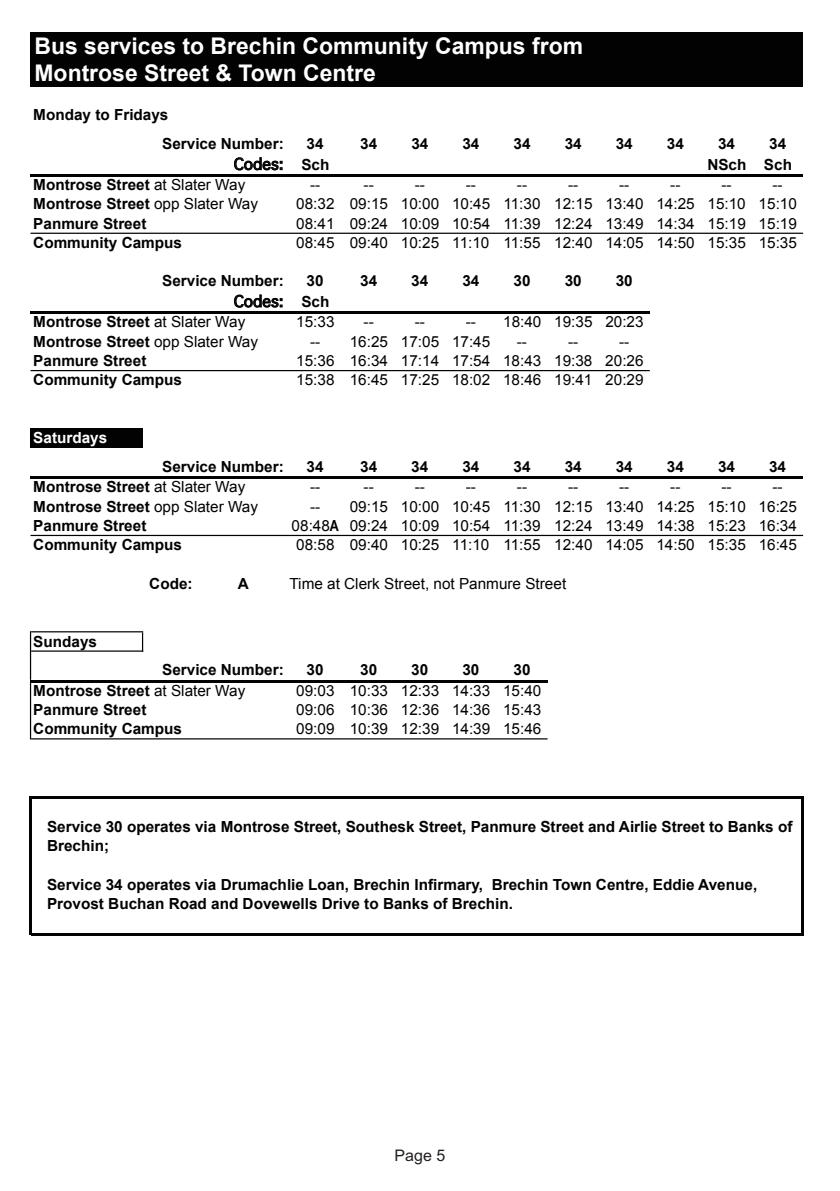
<style>
.page{position:relative;width:840px;height:1191px;background:#fff}
.page>*{position:absolute;margin:0;border:0;box-sizing:border-box;transform-origin:0 0}
.t1{font:700 23px/27px "Arial";color:#fff}
.t2{font:16px "Arial";color:#231f20}
.t3{font:700 15.2px/19.2px "Arial";color:#020202}
.t4{font:15.2px "Arial";color:#020202}
.t5{font:15.2px "Geneva";color:#020202}
.t6{font:700 15.2px "Arial";color:#fff}
.s1{font-family:"Arial";font-weight:700}
.s2{font-weight:400}
.s3{font-family:"Arial Narrow";font-weight:700}
</style>
<div class="page">
<div style="left:31px;top:33px;width:771px;height:54px;background:#020202"></div>
<div style="left:31px;top:428px;width:112px;height:20px;background:#020202"></div>
<hr style="left:30px;top:631px;width:1px;height:49px;background:#020202">
<hr style="left:30px;top:682px;width:1px;height:57px;background:#020202">
<hr style="left:29px;top:796px;width:3px;height:139px;background:#020202">
<svg style="left:142px;top:632px;width:1px;height:18px"></svg>
<hr style="left:801px;top:799px;width:2px;height:136px;background:#020202">
<hr style="left:31px;top:174px;width:771px;height:3px;background:#020202">
<hr style="left:31px;top:233px;width:771px;height:1px;background:#020202">
<hr style="left:31px;top:311px;width:618px;height:3px;background:#020202">
<hr style="left:31px;top:370px;width:618px;height:1px;background:#020202">
<hr style="left:31px;top:476px;width:771px;height:3px;background:#020202">
<hr style="left:31px;top:535px;width:771px;height:1px;background:#020202">
<hr style="left:31px;top:631px;width:112px;height:1px;background:#020202">
<hr style="left:31px;top:650px;width:112px;height:1px;background:#020202">
<hr style="left:30px;top:680px;width:517px;height:2px;background:#020202">
<hr style="left:31px;top:738px;width:516px;height:1px;background:#020202">
<hr style="left:32px;top:796px;width:771px;height:3px;background:#020202">
<hr style="left:32px;top:932px;width:771px;height:3px;background:#020202">
<h1 class="t1" style="left:34px;top:32px;width:549px">Bus services to Brechin Community Campus from<br>Montrose Street &amp; Town Centre</h1>
<p class="t3" style="left:162px;top:101px;width:123px;line-height:28.8px;text-indent:-129px">Monday to Fridays<br>Service Number:</p>
<p class="t3" style="left:306px;top:134px;width:19px">34</p>
<p class="t3" style="left:360px;top:134px;width:19px">34</p>
<p class="t3" style="left:411px;top:134px;width:19px">34</p>
<p class="t3" style="left:462px;top:134px;width:19px">34</p>
<p class="t3" style="left:513px;top:134px;width:19px">34</p>
<p class="t3" style="left:564px;top:134px;width:19px">34</p>
<p class="t3" style="left:615px;top:134px;width:19px">34</p>
<p class="t3" style="left:666px;top:134px;width:19px">34</p>
<p class="t3" style="left:717px;top:134px;width:19px">34</p>
<p class="t3" style="left:768px;top:134px;width:19px">34</p>
<p class="t5" style="left:234px;top:154px;width:97px">Codes: <span class="s1">Sch</span></p>
<p class="t3" style="left:707px;top:155px;width:86px">NSch Sch</p>
<p class="t3" style="left:33px;top:175px;width:213px">Montrose Street <span class="s2">at Slater Way</span></p>
<p class="t4" style="left:310px;top:176px;width:12px">--</p>
<p class="t4" style="left:363px;top:176px;width:12px">--</p>
<p class="t4" style="left:414px;top:176px;width:12px">--</p>
<p class="t4" style="left:465px;top:176px;width:12px">--</p>
<p class="t4" style="left:516px;top:176px;width:12px">--</p>
<p class="t4" style="left:567px;top:176px;width:12px">--</p>
<p class="t4" style="left:618px;top:176px;width:12px">--</p>
<p class="t4" style="left:670px;top:176px;width:12px">--</p>
<p class="t4" style="left:721px;top:176px;width:12px">--</p>
<p class="t4" style="left:772px;top:176px;width:12px">--</p>
<p class="t3" style="left:33px;top:194px;width:226px">Montrose Street <span class="s2">opp Slater Way</span></p>
<p class="t4" style="left:296px;top:196px;width:502px">08:32 09:15 10:00 10:45 11:30 12:15 13:40 14:25 15:10 15:10</p>
<p class="t3" style="left:33px;top:214px;width:115px">Panmure Street</p>
<p class="t4" style="left:296px;top:215px;width:502px">08:41 09:24 10:09 10:54 11:39 12:24 13:49 14:34 15:19 15:19</p>
<p class="t3" style="left:33px;top:233px;width:150px">Community Campus</p>
<p class="t4" style="left:296px;top:234px;width:502px">08:45 09:40 10:25 11:10 11:55 12:40 14:05 14:50 15:35 15:35</p>
<p class="t3" style="left:162px;top:272px;width:123px">Service Number:</p>
<p class="t3" style="left:306px;top:272px;width:19px">30</p>
<p class="t3" style="left:360px;top:272px;width:19px">34</p>
<p class="t3" style="left:411px;top:272px;width:19px">34</p>
<p class="t3" style="left:462px;top:272px;width:19px">34</p>
<p class="t3" style="left:513px;top:272px;width:19px">30</p>
<p class="t3" style="left:564px;top:272px;width:19px">30</p>
<p class="t3" style="left:615px;top:272px;width:19px">30</p>
<p class="t5" style="left:234px;top:292px;width:97px">Codes: <span class="s1">Sch</span></p>
<p class="t3" style="left:33px;top:312px;width:213px">Montrose Street <span class="s2">at Slater Way</span></p>
<p class="t4" style="left:296px;top:314px;width:40px">15:33</p>
<p class="t4" style="left:363px;top:314px;width:12px">--</p>
<p class="t4" style="left:414px;top:314px;width:12px">--</p>
<p class="t4" style="left:465px;top:314px;width:12px">--</p>
<p class="t4" style="left:503px;top:314px;width:142px">18:40 19:35 20:23</p>
<p class="t3" style="left:33px;top:332px;width:226px">Montrose Street <span class="s2">opp Slater Way</span></p>
<p class="t4" style="left:310px;top:333px;width:12px">--</p>
<p class="t4" style="left:349px;top:333px;width:142px">16:25 17:05 17:45</p>
<p class="t4" style="left:516px;top:333px;width:12px">--</p>
<p class="t4" style="left:567px;top:333px;width:12px">--</p>
<p class="t4" style="left:618px;top:333px;width:12px">--</p>
<p class="t3" style="left:33px;top:351px;width:115px">Panmure Street</p>
<p class="t4" style="left:296px;top:352px;width:348px">15:36 16:34 17:14 17:54 18:43 19:38 20:26</p>
<p class="t3" style="left:33px;top:370px;width:150px">Community Campus</p>
<p class="t4" style="left:296px;top:371px;width:348px">15:38 16:45 17:25 18:02 18:46 19:41 20:29</p>
<p class="t6" style="left:33px;top:429px;width:75px">Saturdays</p>
<p class="t3" style="left:162px;top:457px;width:123px">Service Number:</p>
<p class="t3" style="left:306px;top:457px;width:19px">34</p>
<p class="t3" style="left:360px;top:457px;width:19px">34</p>
<p class="t3" style="left:411px;top:457px;width:19px">34</p>
<p class="t3" style="left:462px;top:457px;width:19px">34</p>
<p class="t3" style="left:513px;top:457px;width:19px">34</p>
<p class="t3" style="left:564px;top:457px;width:19px">34</p>
<p class="t3" style="left:615px;top:457px;width:19px">34</p>
<p class="t3" style="left:666px;top:457px;width:19px">34</p>
<p class="t3" style="left:717px;top:457px;width:19px">34</p>
<p class="t3" style="left:768px;top:457px;width:19px">34</p>
<p class="t3" style="left:33px;top:477px;width:213px">Montrose Street <span class="s2">at Slater Way</span></p>
<p class="t4" style="left:310px;top:478px;width:12px">--</p>
<p class="t4" style="left:363px;top:478px;width:12px">--</p>
<p class="t4" style="left:414px;top:478px;width:12px">--</p>
<p class="t4" style="left:465px;top:478px;width:12px">--</p>
<p class="t4" style="left:516px;top:478px;width:12px">--</p>
<p class="t4" style="left:567px;top:478px;width:12px">--</p>
<p class="t4" style="left:618px;top:478px;width:12px">--</p>
<p class="t4" style="left:670px;top:478px;width:12px">--</p>
<p class="t4" style="left:721px;top:478px;width:12px">--</p>
<p class="t4" style="left:772px;top:478px;width:12px">--</p>
<p class="t3" style="left:33px;top:497px;width:226px">Montrose Street <span class="s2">opp Slater Way</span></p>
<p class="t4" style="left:310px;top:498px;width:12px">--</p>
<p class="t4" style="left:349px;top:498px;width:448px">09:15 10:00 10:45 11:30 12:15 13:40 14:25 15:10 16:25</p>
<p class="t3" style="left:33px;top:516px;width:115px">Panmure Street</p>
<p class="t4" style="left:291px;top:517px;width:506px">08:48<span class="s3">A</span> 09:24 10:09 10:54 11:39 12:24 13:49 14:38 15:23 16:34</p>
<p class="t3" style="left:33px;top:535px;width:150px">Community Campus</p>
<p class="t4" style="left:296px;top:536px;width:502px">08:58 09:40 10:25 11:10 11:55 12:40 14:05 14:50 15:35 16:45</p>
<p class="t3" style="left:149px;top:574px;width:45px">Code:</p>
<p class="t3" style="left:237px;top:574px;width:13px">A</p>
<p class="t4" style="left:289px;top:575px;width:278px">Time at Clerk Street, not Panmure Street</p>
<p class="t3" style="left:33px;top:631px;width:65px">Sundays</p>
<p class="t3" style="left:162px;top:660px;width:123px">Service Number:</p>
<p class="t3" style="left:306px;top:660px;width:19px">30</p>
<p class="t3" style="left:360px;top:660px;width:19px">30</p>
<p class="t3" style="left:411px;top:660px;width:19px">30</p>
<p class="t3" style="left:462px;top:660px;width:19px">30</p>
<p class="t3" style="left:513px;top:660px;width:19px">30</p>
<p class="t3" style="left:33px;top:681px;width:213px">Montrose Street <span class="s2">at Slater Way</span></p>
<p class="t4" style="left:296px;top:682px;width:246px">09:03 10:33 12:33 14:33 15:40</p>
<p class="t3" style="left:33px;top:700px;width:115px">Panmure Street</p>
<p class="t4" style="left:296px;top:701px;width:246px">09:06 10:36 12:36 14:36 15:43</p>
<p class="t3" style="left:33px;top:719px;width:150px">Community Campus</p>
<p class="t4" style="left:296px;top:720px;width:246px">09:09 10:39 12:39 14:39 15:46</p>
<p class="t3" style="left:47px;top:817px;width:746px">Service 30 operates via Montrose Street, Southesk Street, Panmure Street and Airlie Street to Banks of<br>Brechin;</p>
<p class="t3" style="left:47px;top:874px;width:711px">Service 34 operates via Drumachlie Loan, Brechin Infirmary, Brechin Town Centre, Eddie Avenue,<br>Provost Buchan Road and Dovewells Drive to Banks of Brechin.</p>
<p class="t2" style="left:394px;top:1145px;width:52px">Page 5</p>
</div>
